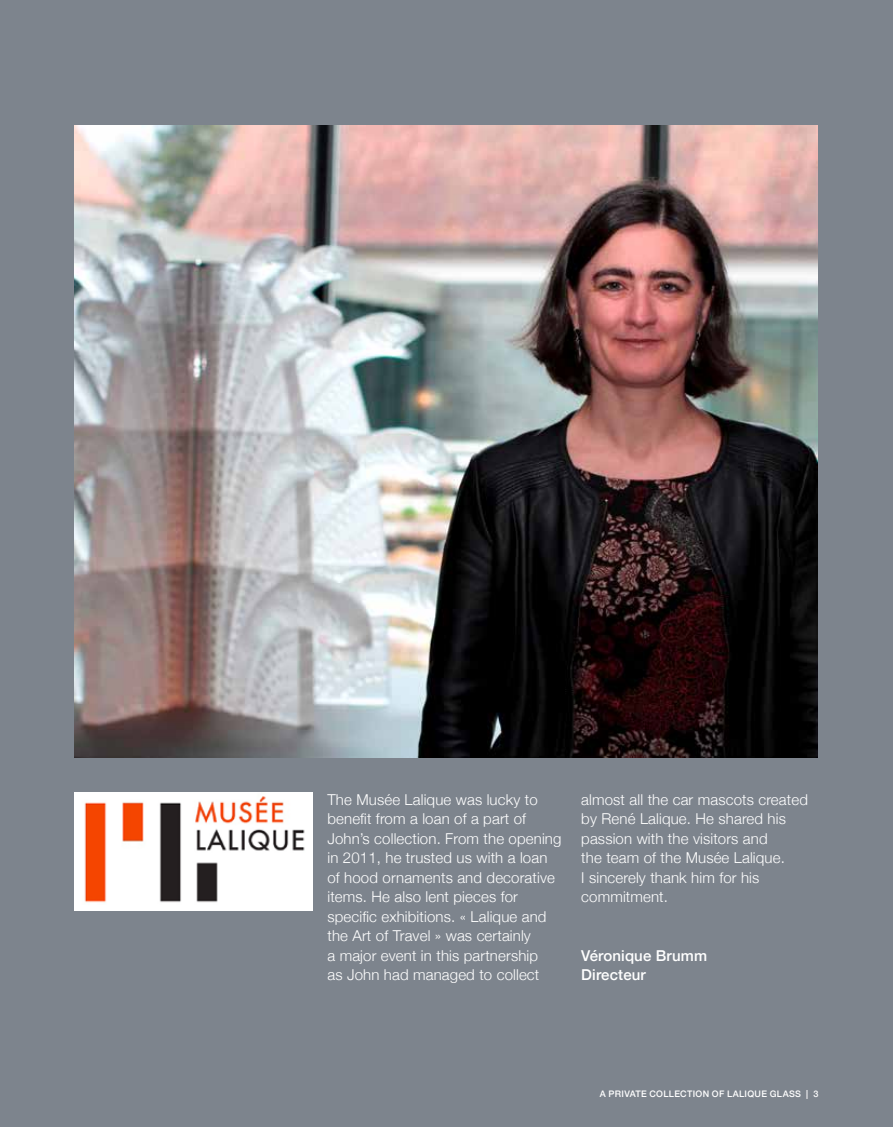
<style>
.page{position:relative;width:893px;height:1127px;background:#7d848d}
.page>*{position:absolute;margin:0;border:0;box-sizing:border-box;transform-origin:0 0}
.t1{font:300 15px/19.5px "Helvetica Neue";letter-spacing:.01em;color:#fff}
.t2{font:500 15px/19.5px "Helvetica Neue";letter-spacing:.01em;color:#fff}
.t3{font:500 9px "Helvetica Neue";letter-spacing:.035em;color:#fff}
</style>
<div class="page">
<img style="left:74px;top:125px;width:743px;height:633px">
<img style="left:74px;top:793px;width:239px;height:118px">
<p class="t1" style="left:327px;top:789px;width:236px">The Musée Lalique was lucky to benefit from a loan of a part of<br>John’s collection. From the opening in 2011, he trusted us with a loan of hood ornaments and decorative items. He also lent pieces for specific exhibitions. « Lalique and the Art of Travel » was certainly<br>a major event in this partnership<br>as John had managed to collect</p>
<p class="t1" style="left:581px;top:789px;width:228px">almost all the car mascots created by René Lalique. He shared his passion with the visitors and<br>the team of the Musée Lalique.<br>I sincerely thank him for his commitment.</p>
<p class="t2" style="left:581px;top:944px;width:127px">Véronique Brumm<br>Directeur</p>
<p class="t3" style="left:600px;top:1087px;width:220px">A PRIVATE COLLECTION OF LALIQUE GLASS | 3</p>
</div>
